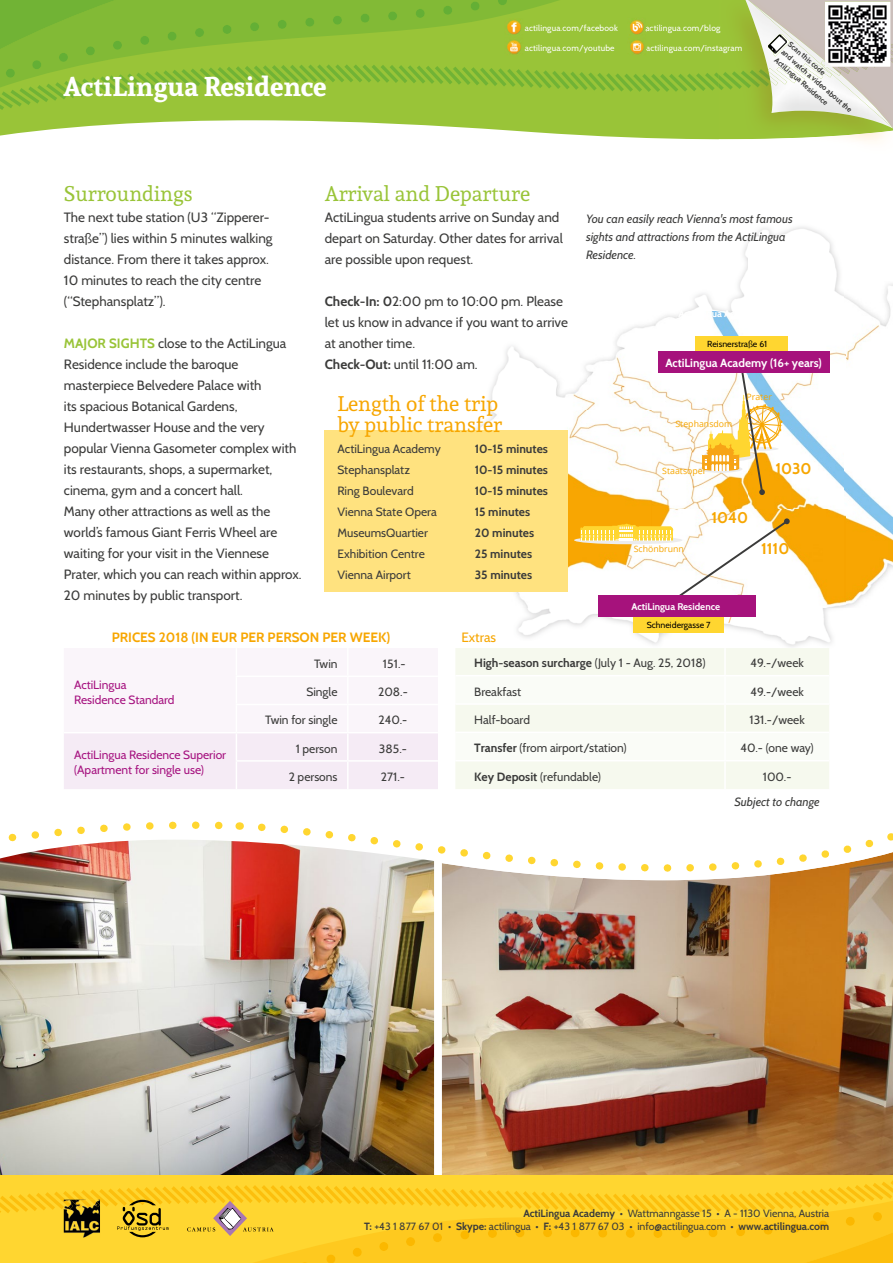
<style>
.page{position:relative;width:893px;height:1263px;background:#fff}
.page>*{position:absolute;margin:0;border:0;box-sizing:border-box;transform-origin:0 0}
.t1{font:700 27px "Andada";color:#fff}
.t2{font:21px "Andada";color:#99c438}
.t3{font:21px/21px "Andada";color:#f7a600}
.t4{font:700 15.6px "Cabin";color:#f7a600}
.t5{font:13.5px/21px "Cabin";color:#3b3b3a}
.t6{font:700 13.5px "Cabin";color:#f7a600}
.t7{font:13.5px "Cabin";color:#f7a600}
.t8{font:12px "Cabin";color:#3b3b3a}
.t9{font:700 12px "Cabin";color:#3b3b3a}
.t10{font:italic 12px/18px "Cabin";color:#3b3b3a}
.t11{font:12px/15px "Cabin";color:#a61380}
.t12{font:700 11.7px "Cabin";color:#fff}
.t13{font:10.5px/13.5px "Cabin";color:#3b3b3a;text-align:right}
.t14{font:700 9.75px "Cabin";color:#fff}
.t15{font:8.7px "Open Sans";color:#f7a600}
.t16{font:8.7px "Cabin";color:#000}
.t17{font:8.55px "Cabin";letter-spacing:.02em;color:#fff}
.t18{font:700 7.5px/10.5px "Cabin";color:#3b3b3a}
.s1{font-weight:700;color:#99c438}
.s2{font-weight:700}
.s3{font-weight:400}
</style>
<div class="page">
<svg style="left:0;top:110px;width:718px;height:30px;fill:#99c438"></svg>
<div style="left:718px;top:0;width:175px;height:131px;background:#9ac338"></div>
<img style="left:718px;top:131px;width:171px;height:11px">
<img style="left:720px;top:69px;width:25px;height:21px">
<svg style="left:0;top:0;width:720px;height:110px;background:#8ebf37"></svg>
<img style="left:718px;top:44px;width:24px;height:9px">
<img style="left:745px;top:0;width:148px;height:129px">
<img style="left:749px;top:1px;width:143px;height:126px">
<img style="left:821px;top:60px;width:19px;height:16px">
<svg style="left:825px;top:61px;width:7px;height:5px"></svg>
<svg style="left:768px;top:34px;width:22px;height:22px"></svg>
<img style="left:460px;top:227px;width:433px;height:420px">
<svg style="left:574px;top:536px;width:108px;height:8px"></svg>
<svg style="left:580px;top:518px;width:210px;height:84px"></svg>
<div style="left:598px;top:596px;width:157px;height:21px;background:#a6127c"></div>
<div style="left:633px;top:617px;width:91px;height:15px;background:#ffd630"></div>
<div style="left:696px;top:336px;width:92px;height:16px;background:#ffd630"></div>
<div style="left:658px;top:351px;width:172px;height:22px;background:#a6127c"></div>
<div style="left:698px;top:465px;width:44px;height:8px;background:#ececed;border-radius:50%"></div>
<svg style="left:702px;top:373px;width:80px;height:122px"></svg>
<div style="left:325px;top:431px;width:243px;height:161px;background:#ffe27f"></div>
<div style="left:64px;top:733px;width:374px;height:56px;background:#f5ebf5"></div>
<hr style="left:348px;top:760px;width:90px;height:2px;background:#fff">
<hr style="left:347px;top:762px;width:2px;height:27px;background:#fff">
<div style="left:455px;top:648px;width:374px;height:141px;background:#f6f9ee"></div>
<svg style="left:455px;top:676px;width:374px;height:84px"></svg>
<hr style="left:724px;top:648px;width:2px;height:27px;background:#fff">
<hr style="left:455px;top:675px;width:270px;height:1px;background:#fff">
<hr style="left:725px;top:675px;width:104px;height:1px;background:#fff">
<hr style="left:724px;top:676px;width:2px;height:27px;background:#fff">
<hr style="left:455px;top:703px;width:270px;height:2px;background:#fff">
<hr style="left:725px;top:703px;width:104px;height:2px;background:#fff">
<hr style="left:724px;top:705px;width:2px;height:27px;background:#fff">
<hr style="left:455px;top:732px;width:270px;height:1px;background:#fff">
<hr style="left:725px;top:732px;width:104px;height:1px;background:#fff">
<hr style="left:724px;top:733px;width:2px;height:27px;background:#fff">
<hr style="left:455px;top:760px;width:270px;height:1px;background:#fff">
<hr style="left:725px;top:760px;width:104px;height:1px;background:#fff">
<hr style="left:724px;top:761px;width:2px;height:28px;background:#fff">
<svg style="left:33px;top:821px;width:207px;height:11px"></svg>
<img style="left:0;top:832px;width:434px;height:344px">
<img style="left:434px;top:833px;width:459px;height:343px">
<hr style="left:0;top:1176px;width:893px;height:4px;background:#ffd630">
<svg style="left:0;top:1180px;width:893px;height:83px;background:#fbcc26"></svg>
<img style="left:64px;top:1209px;width:36px;height:28px">
<img style="left:64px;top:1200px;width:36px;height:9px">
<img style="left:505px;top:18px;width:19px;height:38px">
<img style="left:506px;top:25px;width:18px;height:8px">
<img style="left:627px;top:18px;width:19px;height:38px">
<img style="left:627px;top:44px;width:19px;height:9px">
<img style="left:506px;top:44px;width:18px;height:9px">
<img style="left:627px;top:25px;width:19px;height:8px">
<h1 class="t1" style="left:64px;top:68px;width:264px">ActiLingua Residence</h1>
<p class="t17" style="left:525px;top:23px;width:95px">actilingua.com/facebook</p>
<p class="t17" style="left:645px;top:23px;width:77px">actilingua.com/blog</p>
<p class="t17" style="left:525px;top:42px;width:91px">actilingua.com/youtube</p>
<p class="t17" style="left:646px;top:42px;width:97px">actilingua.com/instagram</p>
<p class="t18" style="left:793px;top:39px;width:92px;rotate:41deg">Scan this code<br>and watch a video about the<br>ActiLingua Residence</p>
<h2 class="t2" style="left:64px;top:180px;width:130px">Surroundings</h2>
<p class="t5" style="left:64px;top:207px;width:210px">The next tube station (U3 “Zipperer&shy;straße”) lies within 5 minutes walking distance. From there it takes approx.<br>10 minutes to reach the city centre (“Stephansplatz”).</p>
<p class="t5" style="left:64px;top:333px;width:239px"><span class="s1">MAJOR SIGHTS</span> close to the ActiLingua Residence include the baroque masterpiece Belvedere Palace with<br>its spacious Botanical Gardens, Hundertwasser House and the very popular Vienna Gasometer complex with its restaurants, shops, a supermarket, cinema, gym and a concert hall.<br>Many other attractions as well as the world’s famous Giant Ferris Wheel are waiting for your visit in the Viennese Prater, which you can reach within approx.<br>20 minutes by public transport.</p>
<h2 class="t2" style="left:325px;top:180px;width:207px">Arrival and Departure</h2>
<p class="t5" style="left:325px;top:207px;width:240px">ActiLingua students arrive on Sunday and depart on Saturday. Other dates for arrival are possible upon request.</p>
<p class="t5" style="left:325px;top:291px;width:245px"><span class="s2">Check-In: 0</span>2:00 pm to 10:00 pm. Please let us know in advance if you want to arrive at another time.<br><span class="s2">Check-Out:</span> until 11:00 am.</p>
<h2 class="t3" style="left:337px;top:393px;width:166px">Length of the trip by public transfer</h2>
<p class="t8" style="left:337px;top:441px;width:105px">ActiLingua Academy</p>
<p class="t9" style="left:475px;top:442px;width:75px">10-15 minutes</p>
<p class="t8" style="left:337px;top:462px;width:74px">Stephansplatz</p>
<p class="t9" style="left:475px;top:463px;width:75px">10-15 minutes</p>
<p class="t8" style="left:337px;top:483px;width:78px">Ring Boulevard</p>
<p class="t9" style="left:475px;top:484px;width:75px">10-15 minutes</p>
<p class="t8" style="left:337px;top:504px;width:101px">Vienna State Opera</p>
<p class="t9" style="left:475px;top:505px;width:57px">15 minutes</p>
<p class="t8" style="left:337px;top:525px;width:92px">MuseumsQuartier</p>
<p class="t9" style="left:475px;top:526px;width:61px">20 minutes</p>
<p class="t8" style="left:337px;top:546px;width:89px">Exhibition Centre</p>
<p class="t9" style="left:475px;top:547px;width:59px">25 minutes</p>
<p class="t8" style="left:337px;top:567px;width:75px">Vienna Airport</p>
<p class="t9" style="left:475px;top:568px;width:59px">35 minutes</p>
<p class="t10" style="left:586px;top:209px;width:208px">You can easily reach Vienna's most famous sights and attractions from the ActiLingua<br>Residence.</p>
<p class="t16" style="left:707px;top:339px;width:62px">Reisnerstraße 61</p>
<p class="t12" style="left:665px;top:356px;width:158px">ActiLingua Academy (16+ years)</p>
<p class="t15" style="left:675px;top:417px;width:58px">Stephansdom</p>
<p class="t15" style="left:662px;top:465px;width:46px">Staatsoper</p>
<p class="t15" style="left:747px;top:391px;width:27px">Prater</p>
<p class="t4" style="left:775px;top:459px;width:38px">1030</p>
<p class="t15" style="left:634px;top:543px;width:52px">Schönbrunn</p>
<p class="t4" style="left:711px;top:508px;width:38px">1040</p>
<p class="t4" style="left:761px;top:539px;width:30px">1110</p>
<p class="t14" style="left:632px;top:600px;width:90px">ActiLingua Residence</p>
<p class="t16" style="left:647px;top:619px;width:65px">Schneidergasse 7</p>
<p class="t6" style="left:112px;top:629px;width:280px">PRICES 2018 (IN EUR PER PERSON PER WEEK)</p>
<p class="t11" style="left:74px;top:677px;width:102px">ActiLingua<br>Residence Standard</p>
<p class="t8" style="left:314px;top:656px;width:25px">Twin</p>
<p class="t8" style="left:383px;top:656px;width:24px">151.-</p>
<p class="t8" style="left:306px;top:685px;width:33px">Single</p>
<p class="t8" style="left:378px;top:685px;width:31px">208.-</p>
<p class="t8" style="left:265px;top:713px;width:74px">Twin for single</p>
<p class="t8" style="left:378px;top:713px;width:30px">240.-</p>
<p class="t11" style="left:74px;top:747px;width:154px">ActiLingua Residence Superior (Apartment for single use)</p>
<p class="t8" style="left:296px;top:741px;width:43px">1 person</p>
<p class="t8" style="left:379px;top:741px;width:29px">385.-</p>
<p class="t8" style="left:289px;top:769px;width:50px">2 persons</p>
<p class="t8" style="left:381px;top:769px;width:26px">271.-</p>
<p class="t7" style="left:461px;top:629px;width:36px">Extras</p>
<p class="t9" style="left:474px;top:656px;width:233px">High-season surcharge <span class="s3">(July 1 - Aug. 25, 2018)</span></p>
<p class="t8" style="left:750px;top:656px;width:55px">49.-/week</p>
<p class="t8" style="left:474px;top:684px;width:48px">Breakfast</p>
<p class="t8" style="left:750px;top:684px;width:55px">49.-/week</p>
<p class="t8" style="left:474px;top:712px;width:57px">Half-board</p>
<p class="t8" style="left:749px;top:712px;width:57px">131.-/week</p>
<p class="t8" style="left:474px;top:741px;width:154px"><span class="s2">Transfer</span> (from airport/station)</p>
<p class="t8" style="left:740px;top:741px;width:75px">40.- (one way)</p>
<p class="t8" style="left:474px;top:769px;width:128px"><span class="s2">Key Deposit</span> (refundable)</p>
<p class="t8" style="left:763px;top:769px;width:30px">100.-</p>
<p class="t10" style="left:734px;top:793px;width:87px">Subject to change</p>
<p class="t13" style="left:364px;top:1206px;width:467px"><span class="s2">ActiLingua Academy</span> • Wattmanngasse 15 • A - 1130 Vienna, Austria<br><span class="s2">T:</span> +43 1 877 67 01 • <span class="s2">Skype:</span> actilingua • <span class="s2">F:</span> +43 1 877 67 03 • info@actilingua.com • <span class="s2">www.actilingua.com</span></p>
</div>
